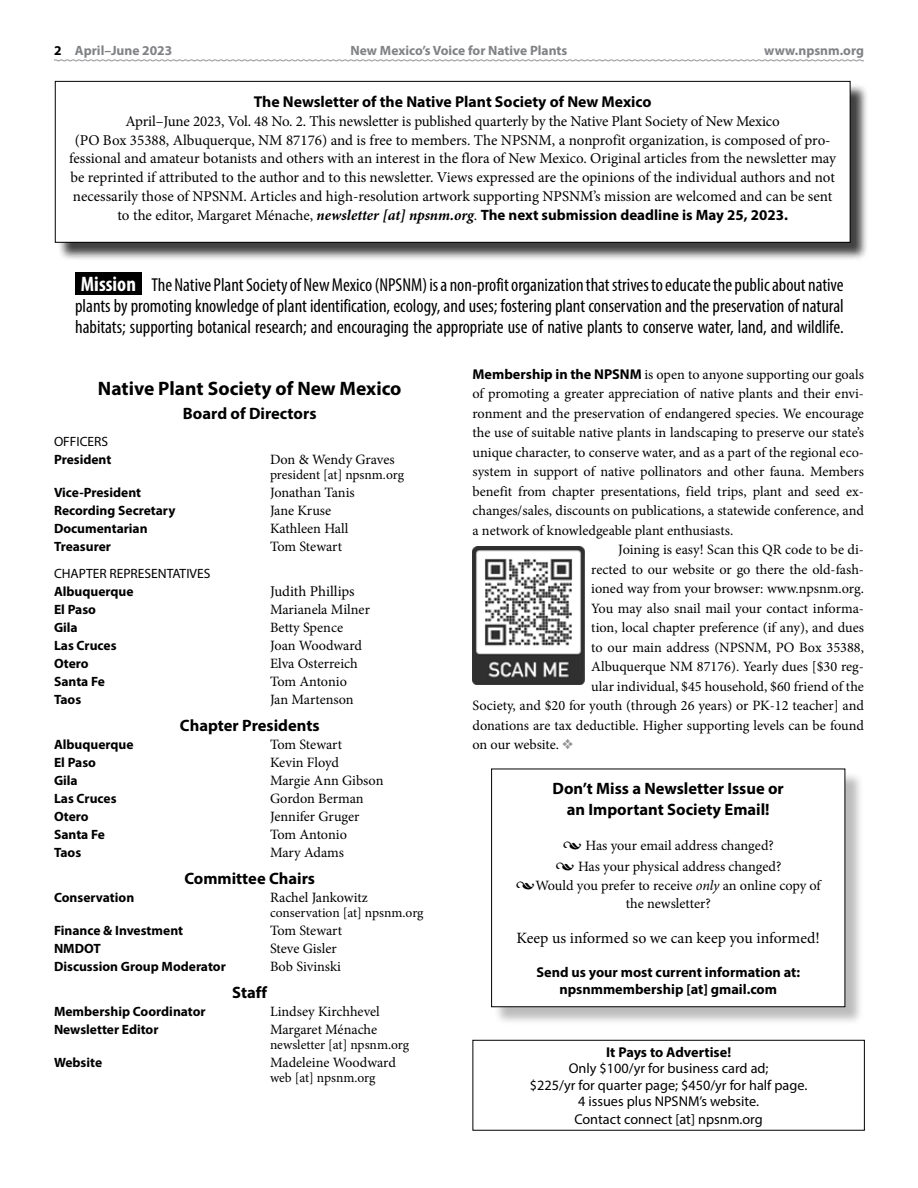
<style>
.page{position:relative;width:918px;height:1188px;background:#fff}
.page>*{position:absolute;margin:0;border:0;box-sizing:border-box;transform-origin:0 0}
.t1{font:700 19.5px "Myriad Pro";color:#000}
.t2{font:condensed 18.75px/21px "Myriad Pro";color:#000;text-align:center}
.t3{font:700 16.5px/21px "Myriad Pro";color:#000;text-align:center}
.t4{font:700 15.75px "Myriad Pro";color:#000}
.t5{font:15.75px "Minion Pro";color:#000}
.t6{font:15px/18.8px "Minion Pro";letter-spacing:-.005em;color:#000;text-align:center}
.t7{font:700 15px "Myriad Pro";color:#000}
.t8{font:14.85px "Minion Pro";color:#000}
.t9{font:14.25px/18px "Minion Pro";letter-spacing:-.005em;color:#000;text-align:center}
.t10{font:14.25px/16.5px "Myriad Pro";color:#000;text-align:center}
.t11{font:700 14.25px/16.5px "Myriad Pro";color:#000;text-align:center}
.t12{font:700 13.5px "Myriad Pro";color:#000}
.t13{font:13.5px "Minion Pro";color:#000}
.t14{font:700 13.5px "Myriad Pro";color:#808285}
.t15{font:13.5px "Myriad Pro";color:#000}
.s1{color:#000}
.s2{font-family:"Minion Pro";font-weight:400}
.s3{font-family:"Minion Pro";font-style:italic}
.s4{font-weight:700;font-size:21px;color:#fff}
.s5{font-family:"Myriad Pro";font-weight:700}
.s6{color:#939598}
.s7{font-size:18px}
.s8{font-style:italic}
</style>
<div class="page">
<img style="left:473px;top:546px;width:111px;height:139px">
<svg style="left:54px;top:59px;width:810px;height:3px"></svg>
<div style="left:493px;top:771px;width:371px;height:255px;background:#000;opacity:.27"></div>
<div style="left:492px;top:769px;width:353px;height:238px;background:#fff"></div>
<div style="left:75px;top:272px;width:67px;height:22px;background:#000"></div>
<div style="left:57px;top:83px;width:812px;height:178px;background:#000;opacity:.75"></div>
<div style="left:55px;top:81px;width:795px;height:161px;background:#fff"></div>
<div style="left:55px;top:81px;width:795px;height:162px;border:1px solid #000"></div>
<div style="left:472px;top:1040px;width:393px;height:91px;border:1px solid #000"></div>
<p class="t14" style="left:54px;top:42px;width:120px"><span class="s1">2</span> April–June 2023</p>
<p class="t14" style="left:351px;top:42px;width:218px">New Mexico’s Voice for Native Plants</p>
<p class="t14" style="left:764px;top:42px;width:101px">www.npsnm.org</p>
<p class="t4" style="left:254px;top:91px;width:399px">The Newsletter of the Native Plant Society of New Mexico</p>
<p class="t6" style="left:69px;top:112px;width:768px">April–June 2023, Vol. 48 No. 2. This newsletter is published quarterly by the Native Plant Society of New Mexico<br>(PO Box 35388, Albuquerque, NM 87176) and is free to members. The NPSNM, a nonprofit organization, is composed of pro&shy;fessional and amateur botanists and others with an interest in the flora of New Mexico. Original articles from the newsletter may be reprinted if attributed to the author and to this newsletter. Views expressed are the opinions of the individual authors and not necessarily those of NPSNM. Articles and high-resolution artwork supporting NPSNM’s mission are welcomed and can be sent</p>
<p class="t7" style="left:118px;top:205px;width:672px"><span class="s2">to the editor, Margaret Ménache,</span> <span class="s3">newsletter [at] npsnm.org</span><span class="s2">.</span> The next submission deadline is May 25, 2023.</p>
<p class="t2" style="left:75px;top:274px;width:770px"><span class="s4">Mission</span> The Native Plant Society of New Mexico (NPSNM) is a non-profit organization that strives to educate the public about native plants by promoting knowledge of plant identification, ecology, and uses; fostering plant conservation and the preservation of natural habitats; supporting botanical research; and encouraging the appropriate use of native plants to conserve water, land, and wildlife.</p>
<h1 class="t1" style="left:98px;top:375px;width:305px">Native Plant Society of New Mexico</h1>
<p class="t3" style="left:183px;top:402px;width:135px">Board of Directors</p>
<p class="t15" style="left:54px;top:433px;width:56px">OFFICERS</p>
<p class="t12" style="left:54px;top:450px;width:59px">President</p>
<p class="t9" style="left:270px;top:450px;width:126px">Don &amp; Wendy Graves</p>
<p class="t13" style="left:270px;top:465px;width:136px">president [at] npsnm.org</p>
<p class="t12" style="left:54px;top:483px;width:89px">Vice-President</p>
<p class="t9" style="left:270px;top:483px;width:86px">Jonathan Tanis</p>
<p class="t12" style="left:54px;top:501px;width:123px">Recording Secretary</p>
<p class="t9" style="left:270px;top:501px;width:63px">Jane Kruse</p>
<p class="t12" style="left:54px;top:519px;width:95px">Documentarian</p>
<p class="t9" style="left:270px;top:519px;width:80px">Kathleen Hall</p>
<p class="t12" style="left:54px;top:537px;width:58px">Treasurer</p>
<p class="t9" style="left:270px;top:537px;width:74px">Tom Stewart</p>
<p class="t15" style="left:54px;top:565px;width:158px">CHAPTER REPRESENTATIVES</p>
<p class="t12" style="left:54px;top:582px;width:81px">Albuquerque</p>
<p class="t8" style="left:270px;top:581px;width:86px">Judith Phillips</p>
<p class="t12" style="left:54px;top:600px;width:44px">El Paso</p>
<p class="t9" style="left:270px;top:600px;width:101px">Marianela Milner</p>
<p class="t12" style="left:54px;top:618px;width:25px">Gila</p>
<p class="t9" style="left:270px;top:618px;width:75px">Betty Spence</p>
<p class="t12" style="left:54px;top:636px;width:64px">Las Cruces</p>
<p class="t9" style="left:270px;top:636px;width:94px">Joan Woodward</p>
<p class="t12" style="left:54px;top:654px;width:36px">Otero</p>
<p class="t9" style="left:270px;top:654px;width:89px">Elva Osterreich</p>
<p class="t12" style="left:54px;top:672px;width:53px">Santa Fe</p>
<p class="t9" style="left:270px;top:672px;width:78px">Tom Antonio</p>
<p class="t12" style="left:54px;top:690px;width:29px">Taos</p>
<p class="t9" style="left:270px;top:690px;width:85px">Jan Martenson</p>
<p class="t3" style="left:180px;top:714px;width:141px">Chapter Presidents</p>
<p class="t12" style="left:54px;top:735px;width:81px">Albuquerque</p>
<p class="t9" style="left:270px;top:735px;width:74px">Tom Stewart</p>
<p class="t12" style="left:54px;top:753px;width:44px">El Paso</p>
<p class="t9" style="left:270px;top:753px;width:71px">Kevin Floyd</p>
<p class="t12" style="left:54px;top:771px;width:25px">Gila</p>
<p class="t9" style="left:270px;top:771px;width:115px">Margie Ann Gibson</p>
<p class="t12" style="left:54px;top:789px;width:64px">Las Cruces</p>
<p class="t9" style="left:270px;top:789px;width:95px">Gordon Berman</p>
<p class="t12" style="left:54px;top:807px;width:36px">Otero</p>
<p class="t9" style="left:270px;top:807px;width:91px">Jennifer Gruger</p>
<p class="t12" style="left:54px;top:825px;width:53px">Santa Fe</p>
<p class="t9" style="left:270px;top:825px;width:78px">Tom Antonio</p>
<p class="t12" style="left:54px;top:843px;width:29px">Taos</p>
<p class="t9" style="left:270px;top:843px;width:76px">Mary Adams</p>
<p class="t3" style="left:184px;top:867px;width:132px">Committee Chairs</p>
<p class="t12" style="left:54px;top:888px;width:82px">Conservation</p>
<p class="t9" style="left:270px;top:888px;width:99px">Rachel Jankowitz</p>
<p class="t13" style="left:270px;top:903px;width:155px">conservation [at] npsnm.org</p>
<p class="t12" style="left:54px;top:921px;width:131px">Finance &amp; Investment</p>
<p class="t9" style="left:270px;top:921px;width:74px">Tom Stewart</p>
<p class="t12" style="left:54px;top:939px;width:48px">NMDOT</p>
<p class="t9" style="left:270px;top:939px;width:68px">Steve Gisler</p>
<p class="t12" style="left:54px;top:957px;width:173px">Discussion Group Moderator</p>
<p class="t9" style="left:270px;top:957px;width:72px">Bob Sivinski</p>
<p class="t3" style="left:232px;top:981px;width:36px">Staff</p>
<p class="t12" style="left:54px;top:1002px;width:153px">Membership Coordinator</p>
<p class="t9" style="left:270px;top:1002px;width:111px">Lindsey Kirchhevel</p>
<p class="t12" style="left:54px;top:1020px;width:106px">Newsletter Editor</p>
<p class="t9" style="left:270px;top:1020px;width:109px">Margaret Ménache</p>
<p class="t13" style="left:270px;top:1035px;width:141px">newsletter [at] npsnm.org</p>
<p class="t12" style="left:54px;top:1053px;width:50px">Website</p>
<p class="t9" style="left:270px;top:1053px;width:127px">Madeleine Woodward</p>
<p class="t13" style="left:270px;top:1068px;width:107px">web [at] npsnm.org</p>
<p class="t9" style="left:472px;top:365px;width:393px"><span class="s5">Membership in the NPSNM</span> is open to anyone supporting our goals</p>
<p class="t9" style="left:472px;top:385px;width:393px">of promoting a greater appreciation of native plants and their envi-</p>
<p class="t9" style="left:472px;top:404px;width:393px">ronment and the preservation of endangered species. We encourage</p>
<p class="t9" style="left:472px;top:424px;width:393px">the use of suitable native plants in landscaping to preserve our state’s</p>
<p class="t9" style="left:472px;top:443px;width:393px">unique character, to conserve water, and as a part of the regional eco-</p>
<p class="t9" style="left:472px;top:463px;width:393px">system in support of native pollinators and other fauna. Members</p>
<p class="t9" style="left:472px;top:482px;width:393px">benefit from chapter presentations, field trips, plant and seed ex-</p>
<p class="t9" style="left:472px;top:502px;width:393px">changes/sales, discounts on publications, a statewide conference, and</p>
<p class="t9" style="left:472px;top:521px;width:262px">a network of knowledgeable plant enthusiasts.</p>
<p class="t9" style="left:618px;top:541px;width:247px">Joining is easy! Scan this QR code to be di-</p>
<p class="t9" style="left:591px;top:560px;width:274px">rected to our website or go there the old-fash-</p>
<p class="t9" style="left:591px;top:580px;width:274px">ioned way from your browser: www.npsnm.org.</p>
<p class="t9" style="left:591px;top:599px;width:274px">You may also snail mail your contact informa-</p>
<p class="t9" style="left:591px;top:619px;width:274px">tion, local chapter preference (if any), and dues</p>
<p class="t9" style="left:591px;top:638px;width:274px">to our main address (NPSNM, PO Box 35388,</p>
<p class="t9" style="left:591px;top:658px;width:274px">Albuquerque NM 87176). Yearly dues [$30 reg-</p>
<p class="t9" style="left:591px;top:677px;width:274px">ular individual, $45 household, $60 friend of the</p>
<p class="t9" style="left:472px;top:697px;width:393px">Society, and $20 for youth (through 26 years) or PK-12 teacher] and</p>
<p class="t9" style="left:472px;top:716px;width:393px">donations are tax deductible. Higher supporting levels can be found</p>
<p class="t9" style="left:472px;top:736px;width:102px">on our website. <span class="s6">❖</span></p>
<p class="t3" style="left:553px;top:778px;width:233px">Don’t Miss a Newsletter Issue or an Important Society Email!</p>
<p class="t9" style="left:563px;top:836px;width:213px"><span class="s7">•</span> Has your email address changed?</p>
<p class="t9" style="left:555px;top:857px;width:228px"><span class="s7">•</span> Has your physical address changed?</p>
<p class="t9" style="left:516px;top:877px;width:307px"><span class="s7">•</span>Would you prefer to receive <span class="s8">only</span> an online copy of the newsletter?</p>
<p class="t5" style="left:517px;top:927px;width:305px">Keep us informed so we can keep you informed!</p>
<p class="t11" style="left:536px;top:964px;width:265px">Send us your most current information at: npsnmmembership [at] gmail.com</p>
<p class="t11" style="left:606px;top:1043px;width:127px">It Pays to Advertise!</p>
<p class="t10" style="left:530px;top:1060px;width:279px">Only $100/yr for business card ad;<br>$225/yr for quarter page; $450/yr for half page.<br>4 issues plus NPSNM’s website.</p>
<p class="t10" style="left:574px;top:1111px;width:190px">Contact connect [at] npsnm.org</p>
</div>
